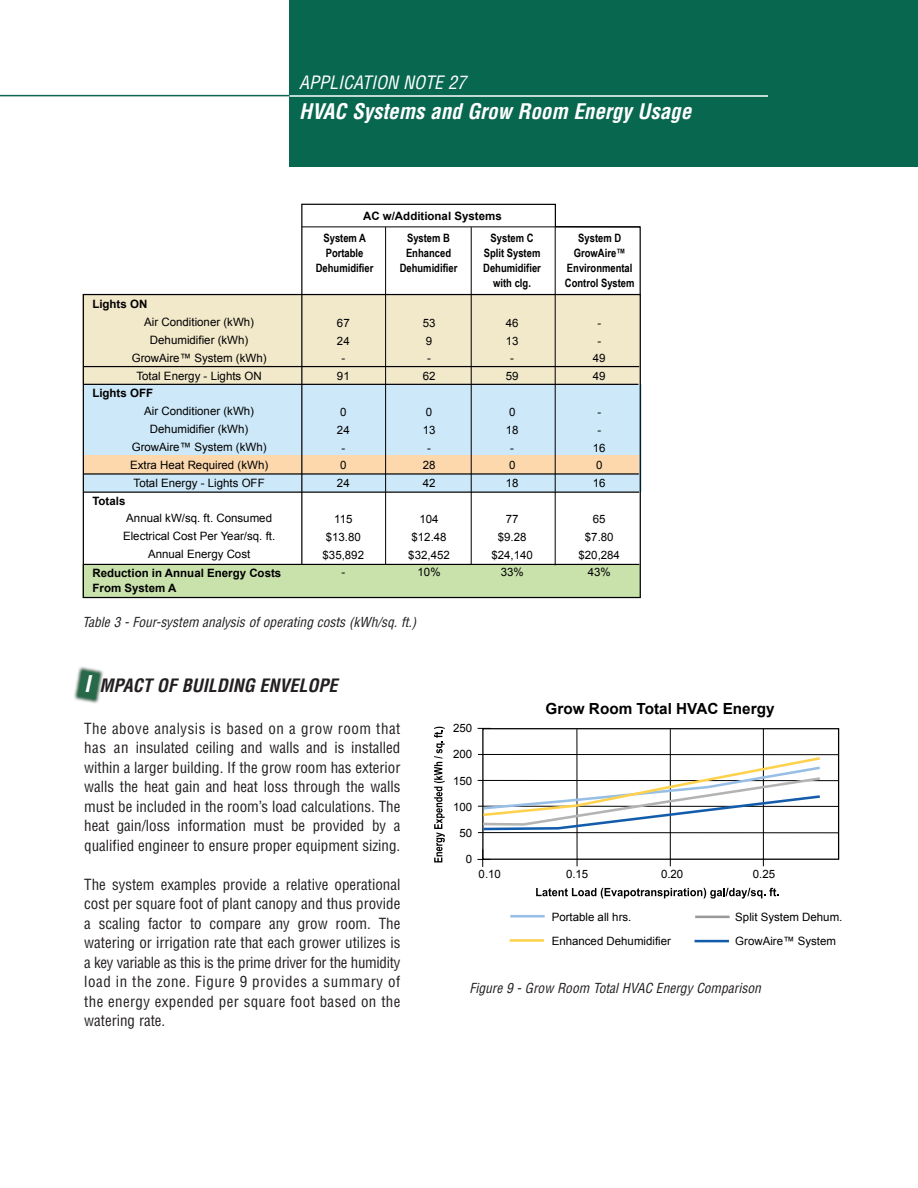
<style>
.page{position:relative;width:918px;height:1188px;background:#fff}
.page>*{position:absolute;margin:0;border:0;box-sizing:border-box;transform-origin:0 0}
.t1{font:italic 700 condensed 21px "Helvetica";color:#fff}
.t2{font:italic 700 condensed 18px "Helvetica";color:#231f20}
.t3{font:italic condensed 18px "Helvetica";color:#fff}
.t4{font:700 15.3px "Arial";color:#000}
.t5{font:condensed 15px/19.5px "Helvetica";color:#231f20;text-align:justify}
.t6{font:italic condensed 13.5px "Helvetica";color:#231f20}
.t7{font:11.55px/17.9px "Arial";color:#000;text-align:center}
.t8{font:700 11.55px/15px "Arial Narrow";color:#000;text-align:center}
.t9{font:700 11.55px/15.3px "Arial";color:#000}
.s1{font-size:22.5px;color:#fff}
</style>
<div class="page">
<hr style="left:0;top:95px;width:290px;height:1px;background:#08674f">
<div style="left:290px;top:0;width:628px;height:167px;background:#08674f"></div>
<hr style="left:290px;top:95px;width:478px;height:2px;background:#fff">
<img style="left:74px;top:666px;width:30px;height:38px">
<div style="left:482px;top:728px;width:357px;height:132px;border:1px solid #000"></div>
<hr style="left:478px;top:754px;width:361px;height:1px;background:#000">
<hr style="left:478px;top:780px;width:360px;height:1px;background:#000">
<hr style="left:478px;top:806px;width:361px;height:1px;background:#000">
<hr style="left:478px;top:832px;width:361px;height:1px;background:#000">
<hr style="left:577px;top:729px;width:1px;height:137px;background:#000">
<hr style="left:670px;top:729px;width:1px;height:137px;background:#000">
<hr style="left:763px;top:729px;width:1px;height:137px;background:#000">
<svg style="left:478px;top:728px;width:13px;height:1px"></svg>
<svg style="left:477px;top:849px;width:14px;height:18px"></svg>
<svg style="left:481px;top:755px;width:342px;height:77px"></svg>
<svg style="left:536px;top:888px;width:243px;height:11px"></svg>
<svg style="left:434px;top:727px;width:11px;height:135px"></svg>
<hr style="left:695px;top:940px;width:34px;height:2px;background:#135cab">
<hr style="left:695px;top:916px;width:35px;height:2px;background:#999">
<hr style="left:510px;top:939px;width:34px;height:3px;background:#fed24c">
<hr style="left:510px;top:915px;width:35px;height:3px;background:#97bfe6">
<div style="left:82px;top:564px;width:558px;height:34px;background:#c9e2ac"></div>
<div style="left:83px;top:384px;width:559px;height:108px;background:#cde9f9"></div>
<div style="left:83px;top:456px;width:556px;height:18px;background:#fdd8ad"></div>
<div style="left:82px;top:294px;width:557px;height:90px;background:#f2e8ca"></div>
<svg style="left:301px;top:203px;width:340px;height:363px"></svg>
<hr style="left:84px;top:366px;width:555px;height:1px;background:#000">
<hr style="left:84px;top:564px;width:555px;height:1px;background:#000">
<hr style="left:385px;top:227px;width:1px;height:338px;background:#000">
<hr style="left:555px;top:227px;width:1px;height:338px;background:#000">
<hr style="left:83px;top:384px;width:555px;height:1px;background:#000">
<hr style="left:84px;top:473px;width:555px;height:2px;background:#000">
<hr style="left:84px;top:492px;width:555px;height:1px;background:#000">
<p class="t3" style="left:299px;top:73px;width:168px">APPLICATION NOTE 27</p>
<h1 class="t1" style="left:299px;top:100px;width:393px">HVAC Systems and Grow Room Energy Usage</h1>
<p class="t9" style="left:363px;top:208px;width:140px">AC w/Additional Systems</p>
<p class="t9" style="left:92px;top:297px;width:56px">Lights ON</p>
<p class="t7" style="left:132px;top:313px;width:136px">Air Conditioner (kWh)<br>Dehumidifier (kWh)<br>GrowAire™ System (kWh)<br>Total Energy - Lights ON</p>
<p class="t9" style="left:92px;top:386px;width:62px">Lights OFF</p>
<p class="t7" style="left:130px;top:402px;width:140px">Air Conditioner (kWh)<br>Dehumidifier (kWh)<br>GrowAire™ System (kWh)<br>Extra Heat Required (kWh)<br>Total Energy - Lights OFF</p>
<p class="t9" style="left:92px;top:493px;width:35px">Totals</p>
<p class="t7" style="left:123px;top:509px;width:154px">Annual kW/sq. ft. Consumed<br>Electrical Cost Per Year/sq. ft.<br>Annual Energy Cost</p>
<p class="t9" style="left:92px;top:565px;width:190px">Reduction in Annual Energy Costs<br>From System A</p>
<p class="t8" style="left:400px;top:230px;width:59px">System B<br>Enhanced<br>Dehumidifier</p>
<p class="t8" style="left:565px;top:231px;width:71px">System D<br>GrowAire™<br>Environmental<br>Control System</p>
<p class="t8" style="left:316px;top:230px;width:59px">System A<br>Portable<br>Dehumidifier</p>
<p class="t8" style="left:483px;top:231px;width:59px">System C<br>Split System<br>Dehumidifier with clg.</p>
<p class="t7" style="left:337px;top:314px;width:14px">67<br>24 -<br>91</p>
<p class="t7" style="left:337px;top:403px;width:14px">0<br>24 -<br>0<br>24</p>
<p class="t7" style="left:323px;top:510px;width:43px">115 $13.80 $35,892 -</p>
<p class="t7" style="left:423px;top:314px;width:14px">53<br>9 -<br>62</p>
<p class="t7" style="left:423px;top:403px;width:14px">0<br>13 -<br>28<br>42</p>
<p class="t7" style="left:408px;top:510px;width:43px">104 $12.48 $32,452<br>10%</p>
<p class="t7" style="left:506px;top:314px;width:14px">46<br>13 -<br>59</p>
<p class="t7" style="left:506px;top:403px;width:14px">0<br>18 -<br>0<br>18</p>
<p class="t7" style="left:491px;top:510px;width:43px">77 $9.28 $24,140<br>33%</p>
<p class="t7" style="left:593px;top:314px;width:14px">-<br>-<br>49<br>49</p>
<p class="t7" style="left:593px;top:403px;width:14px">-<br>-<br>16<br>0<br>16</p>
<p class="t7" style="left:578px;top:510px;width:43px">65 $7.80 $20,284<br>43%</p>
<p class="t6" style="left:82px;top:615px;width:335px">Table 3 - Four-system analysis of operating costs (kWh/sq. ft.)</p>
<p class="t2" style="left:84px;top:675px;width:255px"><span class="s1">I</span> MPACT OF BUILDING ENVELOPE</p>
<p class="t5" style="left:84px;top:719px;width:318px">The above analysis is based on a grow room that has an insulated ceiling and walls and is installed within a larger building. If the grow room has exterior walls the heat gain and heat loss through the walls must be included in the room’s load calculations. The heat gain/loss information must be provided by a qualified engineer to ensure proper equipment sizing.</p>
<p class="t5" style="left:84px;top:875px;width:318px">The system examples provide a relative operational cost per square foot of plant canopy and thus provide a scaling factor to compare any grow room. The watering or irrigation rate that each grower utilizes is a key variable as this is the prime driver for the humidity load in the zone. Figure 9 provides a summary of the energy expended per square foot based on the watering rate.</p>
<p class="t7" style="left:453px;top:719px;width:21px">250</p>
<p class="t7" style="left:453px;top:746px;width:21px">200</p>
<p class="t7" style="left:453px;top:772px;width:21px">150</p>
<p class="t7" style="left:453px;top:798px;width:21px">100</p>
<p class="t7" style="left:459px;top:824px;width:14px">50</p>
<p class="t7" style="left:466px;top:850px;width:8px">0</p>
<p class="t4" style="left:546px;top:700px;width:230px">Grow Room Total HVAC Energy</p>
<p class="t7" style="left:479px;top:865px;width:24px">0.10</p>
<p class="t7" style="left:566px;top:865px;width:24px">0.15</p>
<p class="t7" style="left:661px;top:865px;width:24px">0.20</p>
<p class="t7" style="left:753px;top:865px;width:24px">0.25</p>
<p class="t7" style="left:552px;top:908px;width:81px">Portable all hrs.</p>
<p class="t7" style="left:735px;top:908px;width:109px">Split System Dehum.</p>
<p class="t7" style="left:552px;top:932px;width:121px">Enhanced Dehumidifier</p>
<p class="t7" style="left:735px;top:932px;width:102px">GrowAire™ System</p>
<p class="t6" style="left:469px;top:980px;width:293px">Figure 9 - Grow Room Total HVAC Energy Comparison</p>
</div>
